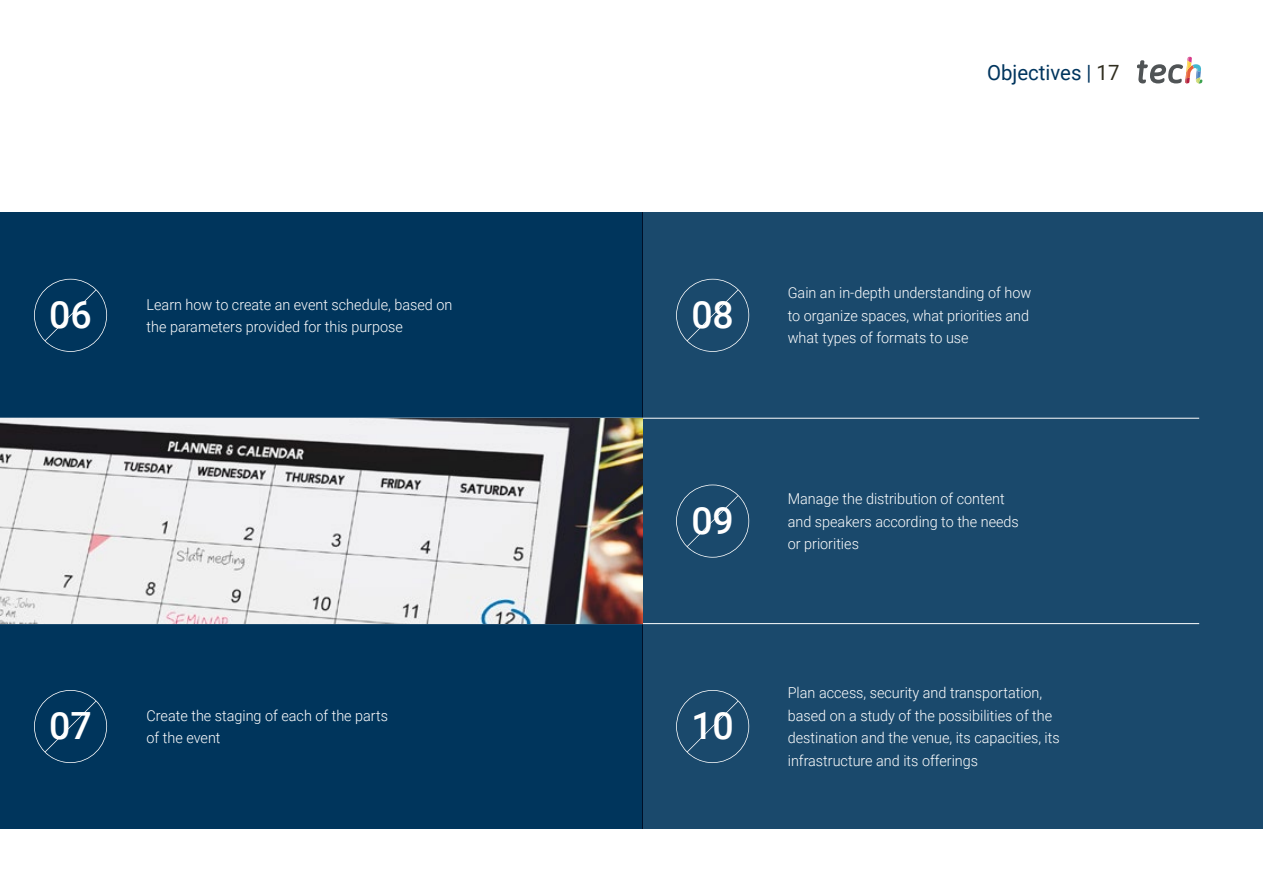
<style>
.page{position:relative;width:1263px;height:893px;background:#fff}
.page>*{position:absolute;margin:0;border:0;box-sizing:border-box;transform-origin:0 0}
.t1{font:500 37.5px "Roboto";color:#fff}
.t2{font:21px "Roboto";color:#00355e}
.t3{font:300 15px/22.5px "Roboto";color:#fff;scale:.96 1}
.s1{color:#312e20}
</style>
<div class="page">
<svg style="left:1137px;top:57px;width:65px;height:27px"></svg>
<div style="left:0;top:213px;width:642px;height:616px;background:#00355c"></div>
<div style="left:642px;top:213px;width:621px;height:616px;background:#1a496c"></div>
<svg style="left:34px;top:279px;width:73px;height:73px"></svg>
<svg style="left:34px;top:690px;width:73px;height:73px"></svg>
<svg style="left:676px;top:279px;width:73px;height:73px"></svg>
<svg style="left:676px;top:485px;width:73px;height:73px"></svg>
<svg style="left:676px;top:690px;width:73px;height:73px"></svg>
<hr style="left:0;top:418px;width:1199px;height:1px;background:#fff">
<hr style="left:0;top:623px;width:1199px;height:1px;background:#fff">
<img style="left:0;top:418px;width:642px;height:205px">
<h1 class="t1" style="left:49px;top:288px;width:44px">06</h1>
<p class="t3" style="left:147px;top:293px;width:320px">Learn how to create an event schedule, based on</p>
<p class="t3" style="left:147px;top:315px;width:268px">the parameters provided for this purpose</p>
<h1 class="t1" style="left:49px;top:700px;width:44px">07</h1>
<p class="t3" style="left:147px;top:704px;width:253px">Create the staging of each of the parts of the event</p>
<h2 class="t2" style="left:987px;top:57px;width:134px">Objectives | <span class="s1">17</span></h2>
<h1 class="t1" style="left:691px;top:288px;width:44px">08</h1>
<p class="t3" style="left:788px;top:281px;width:255px">Gain an in-depth understanding of how to organize spaces, what priorities and what types of formats to use</p>
<h1 class="t1" style="left:691px;top:494px;width:44px">09</h1>
<h1 class="t1" style="left:691px;top:700px;width:44px">10</h1>
<p class="t3" style="left:788px;top:487px;width:242px">Manage the distribution of content and speakers according to the needs or priorities</p>
<p class="t3" style="left:788px;top:681px;width:285px">Plan access, security and transportation, based on a study of the possibilities of the destination and the venue, its capacities, its infrastructure and its offerings</p>
</div>
